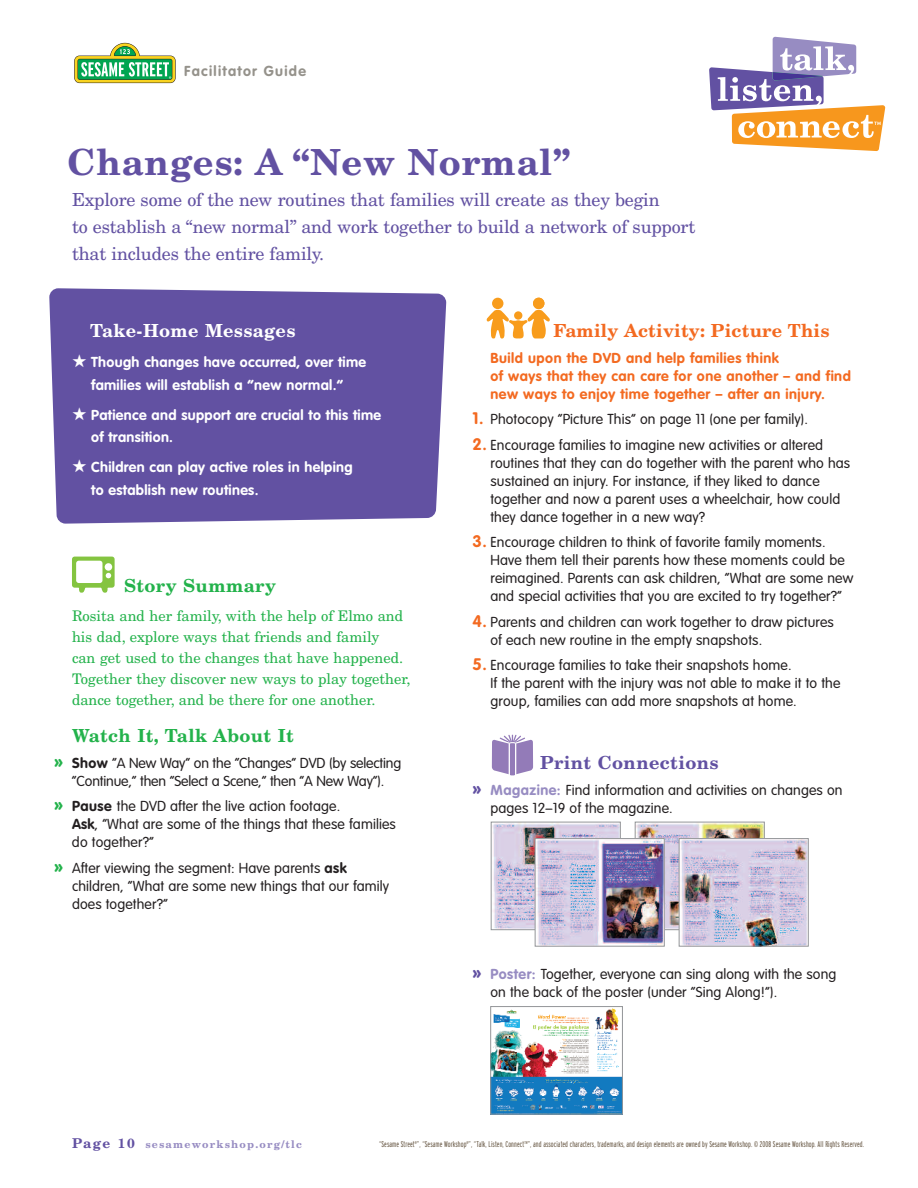
<style>
.page{position:relative;width:918px;height:1188px;background:#fff}
.page>*{position:absolute;margin:0;border:0;box-sizing:border-box;transform-origin:0 0}
.t1{font:700 36px "New Century Schlbk";letter-spacing:.025em;color:#6251a2}
.t2{font:18px/27px "New Century Schlbk";letter-spacing:-.01em;color:#6251a2}
.t3{font:700 18px "New Century Schlbk";letter-spacing:.025em;color:#23b24b}
.t4{font:700 18px "New Century Schlbk";letter-spacing:.01em;color:#f36a21}
.t5{font:700 18px "New Century Schlbk";letter-spacing:.025em;color:#fff}
.t6{font:700 18px "New Century Schlbk";letter-spacing:.025em;color:#6251a2}
.t7{font:14.7px/21px "New Century Schlbk";color:#23b24b}
.t8{font:300 14.25px/18px "VAG Rounded";letter-spacing:.01em;color:#231f20}
.t9{font:700 14.25px/22.5px "VAG Rounded";letter-spacing:.025em;color:#fff}
.t10{font:700 14.25px/18px "VAG Rounded";letter-spacing:.035em;color:#f36a21}
.t11{font:300 14.25px/18px "VAG Rounded";letter-spacing:-.01em;color:#231f20;text-align:center}
.t12{font:700 14.25px "VAG Rounded";letter-spacing:.09em;color:#95928b}
.t13{font:700 10.5px "New Century Schlbk";letter-spacing:.115em;color:#978cc2}
.t14{font:300 extra-condensed 8.25px "Interstate";letter-spacing:.005em;color:#5d4c37}
.s1{font-weight:700;font-size:18.3px;color:#23b24b}
.s2{font-weight:700}
.s3{font-weight:700;font-size:16.5px;color:#f36a21}
.s4{font-weight:700;font-size:18.3px;color:#6251a2}
.s5{font-weight:700;color:#978cc2}
.s6{font-size:13.5px;color:#6251a2}
</style>
<div class="page">
<svg style="left:72px;top:557px;width:43px;height:36px"></svg>
<div style="left:105px;top:563px;width:7px;height:8px;background:#fff;border-radius:50%"></div>
<div style="left:49px;top:288px;width:397px;height:236px;background:#6251a2"></div>
<svg style="left:487px;top:298px;width:63px;height:40px"></svg>
<svg style="left:491px;top:735px;width:43px;height:41px"></svg>
<hr style="left:509px;top:743px;width:1px;height:33px;background:#fff">
<hr style="left:515px;top:743px;width:1px;height:33px;background:#fff">
<svg style="left:74px;top:43px;width:102px;height:40px"></svg>
<img style="left:492px;top:1008px;width:129px;height:104px">
<div style="left:490px;top:1006px;width:133px;height:108px;border:1px solid #939598"></div>
<svg style="left:709px;top:37px;width:176px;height:114px"></svg>
<img style="left:493px;top:824px;width:126px;height:104px">
<div style="left:491px;top:822px;width:130px;height:108px;border:1px solid #939598"></div>
<img style="left:637px;top:824px;width:126px;height:104px">
<div style="left:635px;top:822px;width:130px;height:108px;border:1px solid #939598"></div>
<img style="left:681px;top:840px;width:125px;height:104px">
<div style="left:679px;top:838px;width:129px;height:108px;border:1px solid #939598"></div>
<img style="left:537px;top:840px;width:125px;height:104px">
<div style="left:535px;top:838px;width:129px;height:108px;border:1px solid #939598"></div>
<p class="t12" style="left:184px;top:65px;width:124px">Facilitator Guide</p>
<h1 class="t1" style="left:68px;top:149px;width:504px">Changes: A “New Normal”</h1>
<p class="t2" style="left:72px;top:188px;width:625px">Explore some of the new routines that families will create as they begin<br>to establish a “new normal” and work together to build a network of support that includes the entire family.</p>
<p class="t5" style="left:90px;top:324px;width:207px">Take-Home Messages</p>
<p class="t9" style="left:72px;top:352px;width:296px;text-align:center">★ Though changes have occurred, over time families will establish a “new normal.”</p>
<p class="t9" style="left:91px;top:405px;width:292px;text-indent:-19px">★ Patience and support are crucial to this time of transition.</p>
<p class="t9" style="left:91px;top:457px;width:263px;text-indent:-19px">★ Children can play active roles in helping to establish new routines.</p>
<p class="t3" style="left:124px;top:579px;width:154px">Story Summary</p>
<p class="t7" style="left:72px;top:606px;width:340px">Rosita and her family, with the help of Elmo and his dad, explore ways that friends and family<br>can get used to the changes that have happened.<br>Together they discover new ways to play together, dance together, and be there for one another.</p>
<p class="t3" style="left:72px;top:729px;width:223px">Watch It, Talk About It</p>
<p class="t11" style="left:54px;top:755px;width:349px"><span class="s1">»</span> <span class="s2">Show</span> “A New Way” on the “Changes” DVD (by selecting “Continue,” then “Select a Scene,” then “A New Way”).</p>
<p class="t8" style="left:72px;top:798px;width:325px;text-indent:-18px"><span class="s1">»</span> <span class="s2">Pause</span> the DVD after the live action footage.<br><span class="s2">Ask</span>, “What are some of the things that these families do together?”</p>
<p class="t8" style="left:72px;top:860px;width:319px;text-indent:-18px"><span class="s1">»</span> After viewing the segment: Have parents <span class="s2">ask </span>children, “What are some new things that our family does together?”</p>
<p class="t4" style="left:554px;top:324px;width:277px">Family Activity: Picture This</p>
<p class="t10" style="left:490px;top:350px;width:362px">Build upon the DVD and help families think<br>of ways that they can care for one another – and find new ways to enjoy time together – after an injury.</p>
<p class="t8" style="left:472px;top:411px;width:337px"><span class="s3">1.</span> Photocopy “Picture This” on page 11 (one per family).</p>
<p class="t8" style="left:490px;top:437px;width:361px;text-indent:-18px"><span class="s3">2.</span> Encourage families to imagine new activities or altered routines that they can do together with the parent who has sustained an injury. For instance, if they liked to dance together and now a parent uses a wheelchair, how could they dance together in a new way?</p>
<p class="t8" style="left:490px;top:534px;width:364px;text-indent:-18px"><span class="s3">3.</span> Encourage children to think of favorite family moments.<br>Have them tell their parents how these moments could be reimagined. Parents can ask children, “What are some new and special activities that you are excited to try together?”</p>
<p class="t8" style="left:490px;top:614px;width:345px;text-indent:-18px"><span class="s3">4.</span> Parents and children can work together to draw pictures of each new routine in the empty snapshots.</p>
<p class="t8" style="left:490px;top:657px;width:351px;text-indent:-18px"><span class="s3">5.</span> Encourage families to take their snapshots home.<br>If the parent with the injury was not able to make it to the group, families can add more snapshots at home.</p>
<p class="t6" style="left:540px;top:756px;width:180px">Print Connections</p>
<p class="t8" style="left:490px;top:782px;width:354px;text-indent:-18px"><span class="s4">»</span> <span class="s5">Magazine:</span> Find information and activities on changes on pages 12–19 of the magazine.</p>
<p class="t8" style="left:490px;top:966px;width:347px;text-indent:-18px"><span class="s4">»</span> <span class="s5">Poster:</span> Together, everyone can sing along with the song on the back of the poster (under “Sing Along!”).</p>
<p class="t13" style="left:72px;top:1140px;width:232px"><span class="s6">Page 10</span> sesameworkshop.org/tlc</p>
<p class="t14" style="left:379px;top:1140px;width:486px">“Sesame Street<sup>®</sup>”, “Sesame Workshop<sup>®</sup>”, “Talk, Listen, Connect<sup>TM</sup>”, and associated characters, trademarks, and design elements are owned by Sesame Workshop. © 2008 Sesame Workshop. All Rights Reserved.</p>
</div>
